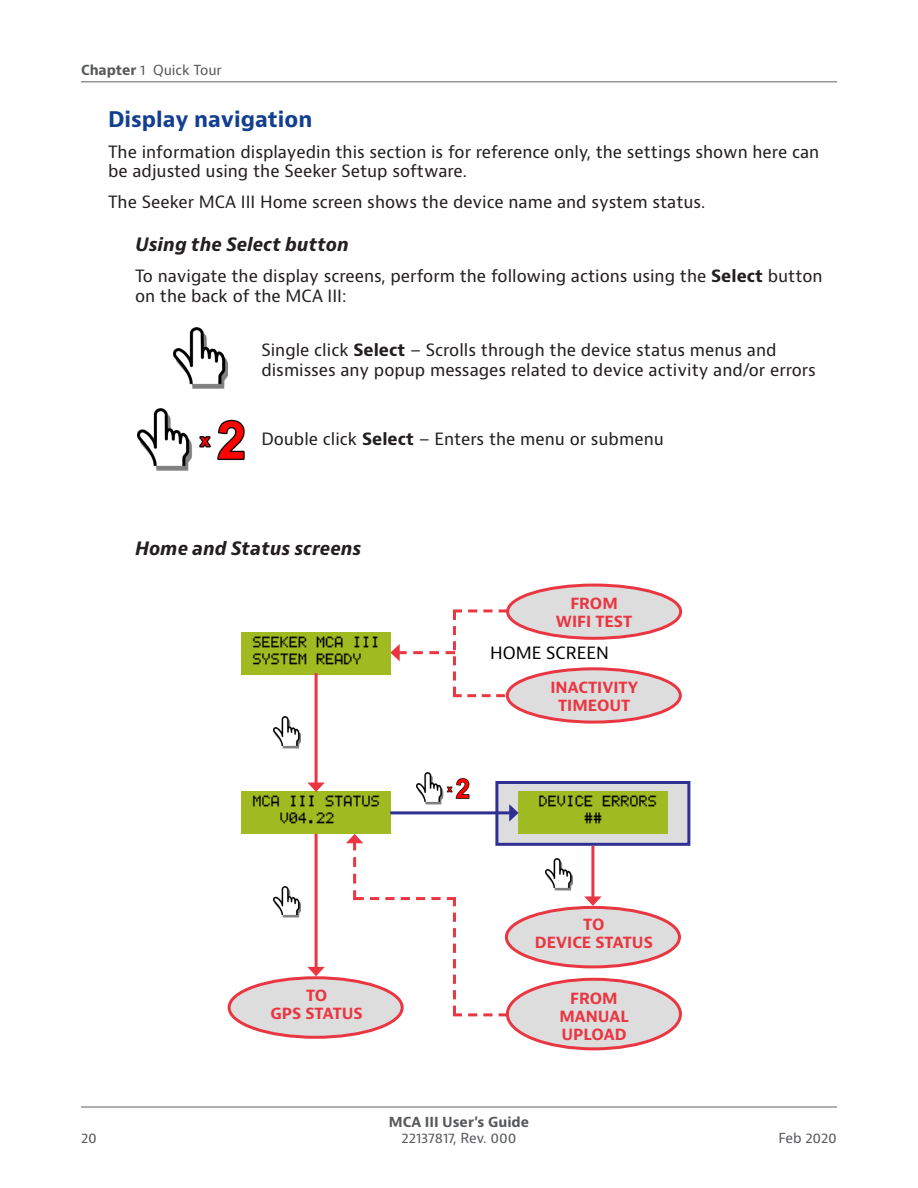
<style>
.page{position:relative;width:918px;height:1188px;background:#fff}
.page>*{position:absolute;margin:0;border:0;box-sizing:border-box;transform-origin:0 0}
.Headline_2{font:700 21px "Bernino Sans";color:#123f90}
.Headline_3{font:italic 700 18px "Bernino Sans";color:#231f20}
.Body_3{font:16.5px/19.8px "Bernino Sans";color:#231f20}
.Body_2{font:16.5px/19.8px "Bernino Sans";color:#231f20}
.Body_1{font:16.5px "Bernino Sans";color:#000}
.Body_1-2{font:700 15px/18px "Bernino Sans";color:#ea3641;text-align:center}
.t1{font:13.5px "Bernino Sans";letter-spacing:-.005em;color:#57585a}
.t2{font:700 13.5px "Bernino Sans";color:#57585a}
.s1{font-weight:700}
</style>
<div class="page">
<hr style="left:81px;top:1106px;width:756px;height:2px;background:#939598">
<hr style="left:81px;top:81px;width:756px;height:1px;background:#939598">
<img style="left:174px;top:327px;width:54px;height:62px">
<img style="left:138px;top:409px;width:107px;height:62px">
<div style="left:229px;top:978px;width:173px;height:59px;background:#ddddde;border-radius:50%"></div>
<div style="left:228px;top:976px;width:176px;height:63px;border:3px solid #ea3641;border-radius:50%"></div>
<div style="left:507px;top:979px;width:173px;height:70px;background:#ddddde;border-radius:50%"></div>
<div style="left:506px;top:978px;width:176px;height:72px;border:3px solid #ea3641;border-radius:50%"></div>
<div style="left:495px;top:781px;width:195px;height:65px;background:#ddddde;border:3px solid #2e3092"></div>
<img style="left:519px;top:792px;width:148px;height:42px">
<img style="left:242px;top:791px;width:148px;height:42px">
<hr style="left:390px;top:811px;width:122px;height:3px;background:#2e3092">
<svg style="left:509px;top:804px;width:10px;height:18px"></svg>
<hr style="left:591px;top:846px;width:3px;height:53px;background:#ea3641">
<svg style="left:584px;top:896px;width:18px;height:10px"></svg>
<img style="left:546px;top:859px;width:27px;height:31px">
<svg style="left:346px;top:834px;width:162px;height:182px"></svg>
<div style="left:508px;top:585px;width:173px;height:53px;background:#ddddde;border-radius:50%"></div>
<div style="left:506px;top:584px;width:176px;height:56px;border:3px solid #ea3641;border-radius:50%"></div>
<div style="left:507px;top:669px;width:173px;height:53px;background:#ddddde;border-radius:50%"></div>
<div style="left:506px;top:667px;width:176px;height:57px;border:3px solid #ea3641;border-radius:50%"></div>
<svg style="left:390px;top:609px;width:118px;height:88px"></svg>
<img style="left:242px;top:632px;width:148px;height:42px">
<hr style="left:315px;top:673px;width:3px;height:112px;background:#ea3641">
<svg style="left:307px;top:783px;width:18px;height:9px"></svg>
<img style="left:274px;top:717px;width:27px;height:31px">
<img style="left:416px;top:773px;width:54px;height:31px">
<hr style="left:315px;top:834px;width:3px;height:136px;background:#ea3641">
<svg style="left:307px;top:967px;width:18px;height:9px"></svg>
<div style="left:506px;top:907px;width:173px;height:60px;background:#ddddde;border-radius:50%"></div>
<div style="left:505px;top:906px;width:176px;height:62px;border:3px solid #ea3641;border-radius:50%"></div>
<img style="left:274px;top:886px;width:27px;height:31px">
<p class="t1" style="left:81px;top:62px;width:142px"><span class="s1">Chapter</span> 1 Quick Tour</p>
<p class="Headline_2" style="left:108px;top:106px;width:206px">Display navigation</p>
<p class="Body_2" style="left:108px;top:142px;width:713px">The information displayedin this section is for reference only, the settings shown here can be adjusted using the Seeker Setup software.</p>
<p class="Body_2" style="left:108px;top:193px;width:599px">The Seeker MCA III Home screen shows the device name and system status.</p>
<p class="Headline_3" style="left:135px;top:233px;width:215px">Using the Select button</p>
<p class="Body_3" style="left:135px;top:266px;width:689px">To navigate the display screens, perform the following actions using the <span class="s1">Select</span> button on the back of the MCA III:</p>
<p class="Body_3" style="left:261px;top:340px;width:556px">Single click <span class="s1">Select</span> – Scrolls through the device status menus and dismisses any popup messages related to device activity and/or errors</p>
<p class="Body_3" style="left:261px;top:430px;width:404px">Double click <span class="s1">Select</span> – Enters the menu or submenu</p>
<p class="Headline_3" style="left:135px;top:537px;width:228px">Home and Status screens</p>
<p class="Body_1-2" style="left:556px;top:595px;width:78px">FROM<br>WIFI TEST</p>
<p class="Body_1" style="left:490px;top:643px;width:120px">HOME SCREEN</p>
<p class="Body_1-2" style="left:550px;top:679px;width:89px">INACTIVITY<br>TIMEOUT</p>
<p class="Body_1-2" style="left:535px;top:916px;width:120px">TO<br>DEVICE STATUS</p>
<p class="Body_1-2" style="left:270px;top:987px;width:94px">TO<br>GPS STATUS</p>
<p class="Body_1-2" style="left:559px;top:989px;width:71px">FROM<br>MANUAL<br>UPLOAD</p>
<p class="t2" style="left:389px;top:1113px;width:142px">MCA III User’s Guide</p>
<p class="t1" style="left:81px;top:1129px;width:17px">20</p>
<p class="t1" style="left:401px;top:1129px;width:117px">22137817, Rev. 000</p>
<p class="t1" style="left:778px;top:1129px;width:60px">Feb 2020</p>
</div>
